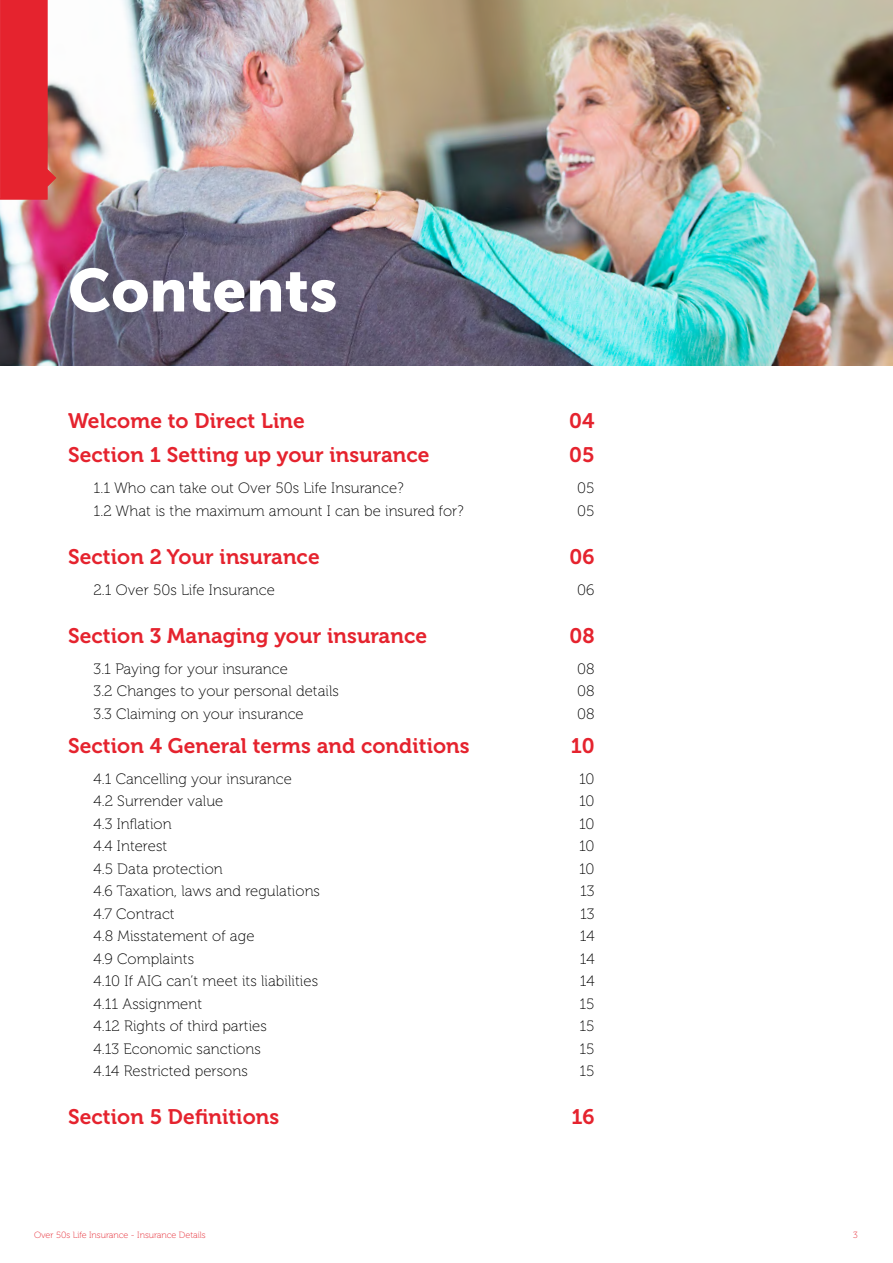
<style>
.page{position:relative;width:893px;height:1263px;background:#fff}
.page>*{position:absolute;margin:0;border:0;box-sizing:border-box;transform-origin:0 0}
.t1{font:60px "Museo Sans 900";color:#fff}
.t2{font:21px "Museo 700";letter-spacing:.005em;color:#e5232e}
.t3{font:15px "Museo 100";letter-spacing:.005em;color:#000}
.t4{font:9px "Museo 100";color:#e5232e}
</style>
<div class="page">
<img style="left:0;top:0;width:893px;height:366px">
<svg style="left:0;top:0;width:57px;height:200px;background:#e23941"></svg>
<h1 class="t1" style="left:68px;top:256px;width:271px">Contents</h1>
<h2 class="t2" style="left:68px;top:409px;width:238px">Welcome to Direct Line</h2>
<h2 class="t2" style="left:569px;top:409px;width:27px">04</h2>
<h2 class="t2" style="left:68px;top:443px;width:363px">Section 1 Setting up your insurance</h2>
<h2 class="t2" style="left:569px;top:443px;width:27px">05</h2>
<p class="t3" style="left:94px;top:480px;width:311px">1.1 Who can take out Over 50s Life Insurance?</p>
<p class="t3" style="left:577px;top:480px;width:19px">05</p>
<p class="t3" style="left:94px;top:503px;width:371px">1.2 What is the maximum amount I can be insured for?</p>
<p class="t3" style="left:577px;top:503px;width:19px">05</p>
<h2 class="t2" style="left:68px;top:545px;width:253px">Section 2 Your insurance</h2>
<h2 class="t2" style="left:569px;top:545px;width:27px">06</h2>
<p class="t3" style="left:94px;top:582px;width:183px">2.1 Over 50s Life Insurance</p>
<p class="t3" style="left:577px;top:582px;width:19px">06</p>
<h2 class="t2" style="left:68px;top:624px;width:361px">Section 3 Managing your insurance</h2>
<h2 class="t2" style="left:570px;top:624px;width:26px">08</h2>
<p class="t3" style="left:94px;top:661px;width:196px">3.1 Paying for your insurance</p>
<p class="t3" style="left:577px;top:661px;width:19px">08</p>
<p class="t3" style="left:94px;top:683px;width:247px">3.2 Changes to your personal details</p>
<p class="t3" style="left:577px;top:683px;width:19px">08</p>
<p class="t3" style="left:94px;top:706px;width:212px">3.3 Claiming on your insurance</p>
<p class="t3" style="left:577px;top:706px;width:19px">08</p>
<h2 class="t2" style="left:68px;top:734px;width:403px">Section 4 General terms and conditions</h2>
<h2 class="t2" style="left:571px;top:734px;width:25px">10</h2>
<p class="t3" style="left:94px;top:771px;width:200px">4.1 Cancelling your insurance</p>
<p class="t3" style="left:579px;top:771px;width:17px">10</p>
<p class="t3" style="left:94px;top:793px;width:131px">4.2 Surrender value</p>
<p class="t3" style="left:579px;top:793px;width:17px">10</p>
<p class="t3" style="left:94px;top:816px;width:80px">4.3 Inflation</p>
<p class="t3" style="left:579px;top:816px;width:17px">10</p>
<p class="t3" style="left:94px;top:838px;width:75px">4.4 Interest</p>
<p class="t3" style="left:579px;top:838px;width:17px">10</p>
<p class="t3" style="left:94px;top:861px;width:131px">4.5 Data protection</p>
<p class="t3" style="left:579px;top:861px;width:17px">10</p>
<p class="t3" style="left:94px;top:883px;width:228px">4.6 Taxation, laws and regulations</p>
<p class="t3" style="left:580px;top:883px;width:16px">13</p>
<p class="t3" style="left:94px;top:906px;width:83px">4.7 Contract</p>
<p class="t3" style="left:580px;top:906px;width:16px">13</p>
<p class="t3" style="left:94px;top:928px;width:162px">4.8 Misstatement of age</p>
<p class="t3" style="left:580px;top:928px;width:16px">14</p>
<p class="t3" style="left:94px;top:951px;width:102px">4.9 Complaints</p>
<p class="t3" style="left:580px;top:951px;width:16px">14</p>
<p class="t3" style="left:94px;top:973px;width:226px">4.10 If AIG can’t meet its liabilities</p>
<p class="t3" style="left:580px;top:973px;width:16px">14</p>
<p class="t3" style="left:94px;top:996px;width:110px">4.11 Assignment</p>
<p class="t3" style="left:579px;top:996px;width:17px">15</p>
<p class="t3" style="left:94px;top:1018px;width:175px">4.12 Rights of third parties</p>
<p class="t3" style="left:579px;top:1018px;width:17px">15</p>
<p class="t3" style="left:94px;top:1041px;width:169px">4.13 Economic sanctions</p>
<p class="t3" style="left:579px;top:1041px;width:17px">15</p>
<p class="t3" style="left:94px;top:1063px;width:156px">4.14 Restricted persons</p>
<p class="t3" style="left:579px;top:1063px;width:17px">15</p>
<h2 class="t2" style="left:68px;top:1105px;width:213px">Section 5 Definitions</h2>
<h2 class="t2" style="left:571px;top:1105px;width:25px">16</h2>
<p class="t4" style="left:34px;top:1230px;width:173px">Over 50s Life Insurance - Insurance Details</p>
<p class="t4" style="left:853px;top:1230px;width:6px">3</p>
</div>
